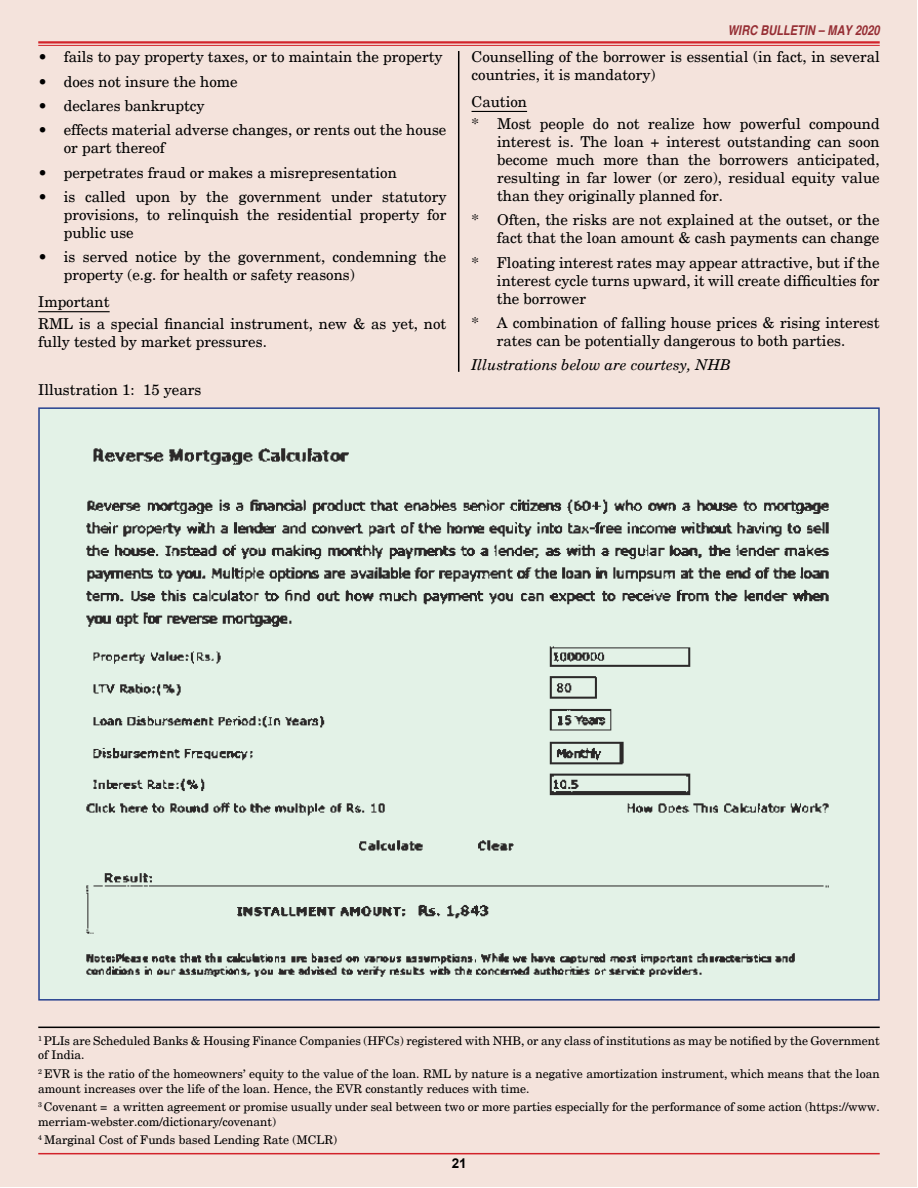
<style>
.page{position:relative;width:918px;height:1188px;background:#fff}
.page>*{position:absolute;margin:0;border:0;box-sizing:border-box;transform-origin:0 0}
.t1{font:15px/18px "New Century Schlbk";color:#000}
.t2{font:italic 15px "New Century Schlbk";color:#000}
.t3{font:italic 700 condensed 13.5px "Helvetica";color:#962e34}
.t4{font:700 13.5px "Helvetica";color:#000}
.t5{font:12px/14.4px "New Century Schlbk";color:#000}
</style>
<div class="page">
<div style="left:1px;top:1px;width:916px;height:1186px;background:#f4e3dc"></div>
<hr style="left:38px;top:1153px;width:842px;height:1px;background:#d2232a">
<hr style="left:38px;top:41px;width:842px;height:3px;background:#d2232a">
<hr style="left:38px;top:45px;width:842px;height:1px;background:#d2232a">
<div style="left:38px;top:407px;width:842px;height:594px;background:#e3f2e7;border:2px solid #25408f"></div>
<hr style="left:38px;top:311px;width:72px;height:1px;background:#000">
<hr style="left:472px;top:111px;width:55px;height:1px;background:#000">
<hr style="left:458px;top:51px;width:1px;height:321px;background:#000">
<img style="left:86px;top:448px;width:743px;height:529px">
<hr style="left:38px;top:1027px;width:842px;height:1px;background:#000">
<p class="t1" style="left:38px;top:48px;width:406px">• fails to pay property taxes, or to maintain the property</p>
<p class="t1" style="left:38px;top:72px;width:201px">• does not insure the home</p>
<p class="t1" style="left:38px;top:97px;width:168px">• declares bankruptcy</p>
<p class="t1" style="left:64px;top:121px;width:384px;text-indent:-26px">• effects material adverse changes, or rents out the house or part thereof</p>
<p class="t1" style="left:38px;top:163px;width:360px">• perpetrates fraud or makes a misrepresentation</p>
<p class="t1" style="left:64px;top:188px;width:384px;text-align:justify;text-indent:-26px">• is called upon by the government under statutory provisions, to relinquish the residential property for public use</p>
<p class="t1" style="left:64px;top:248px;width:384px;text-indent:-26px">• is served notice by the government, condemning the property (e.g. for health or safety reasons)</p>
<p class="t1" style="left:38px;top:291px;width:410px;line-height:22.2px">Important<br>RML is a special financial instrument, new &amp; as yet, not</p>
<p class="t1" style="left:38px;top:333px;width:230px">fully tested by market pressures.</p>
<p class="t1" style="left:38px;top:381px;width:165px">Illustration 1: 15 years</p>
<p class="t3" style="left:728px;top:22px;width:153px">WIRC BULLETIN – MAY 2020</p>
<p class="t1" style="left:472px;top:48px;width:410px">Counselling of the borrower is essential (in fact, in several countries, it is mandatory)</p>
<p class="t1" style="left:472px;top:90px;width:410px;line-height:22.2px">Caution<br>* Most people do not realize how powerful compound</p>
<p class="t1" style="left:497px;top:133px;width:384px;text-align:justify">interest is. The loan + interest outstanding can soon become much more than the borrowers anticipated, resulting in far lower (or zero), residual equity value than they originally planned for.</p>
<p class="t1" style="left:471px;top:211px;width:410px;text-align:right">* Often, the risks are not explained at the outset, or the fact that the loan amount &amp; cash payments can change</p>
<p class="t1" style="left:497px;top:253px;width:384px;text-align:justify;text-indent:-25px">* Floating interest rates may appear attractive, but if the interest cycle turns upward, it will create difficulties for the borrower</p>
<p class="t1" style="left:471px;top:314px;width:410px;text-align:center">* A combination of falling house prices &amp; rising interest rates can be potentially dangerous to both parties.</p>
<p class="t2" style="left:471px;top:356px;width:261px">Illustrations below are courtesy, NHB</p>
<p class="t5" style="left:38px;top:1034px;width:843px"><sup>1</sup> PLIs are Scheduled Banks &amp; Housing Finance Companies (HFCs) registered with NHB, or any class of institutions as may be notified by the Government of India.</p>
<p class="t5" style="left:38px;top:1067px;width:843px"><sup>2</sup> EVR is the ratio of the homeowners’ equity to the value of the loan. RML by nature is a negative amortization instrument, which means that the loan amount increases over the life of the loan. Hence, the EVR constantly reduces with time.</p>
<p class="t5" style="left:38px;top:1100px;width:843px"><sup>3</sup> Covenant = a written agreement or promise usually under seal between two or more parties especially for the performance of some action (https://www. merriam-webster.com/dictionary/covenant)</p>
<p class="t5" style="left:38px;top:1133px;width:300px"><sup>4</sup> Marginal Cost of Funds based Lending Rate (MCLR)</p>
<p class="t4" style="left:452px;top:1154px;width:17px">21</p>
</div>
